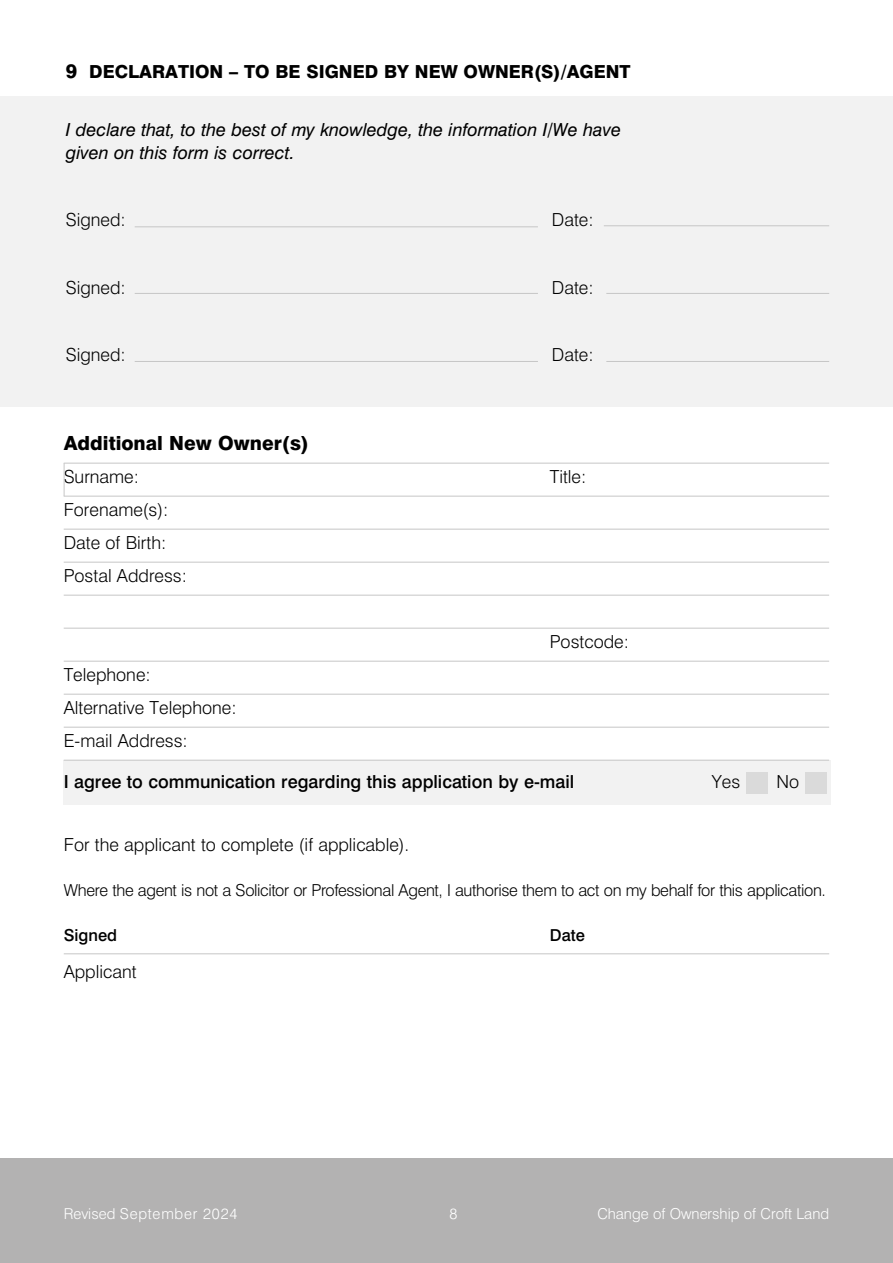
<style>
.page{position:relative;width:893px;height:1263px;background:#fff}
.page>*{position:absolute;margin:0;border:0;box-sizing:border-box;transform-origin:0 0}
.t1{font:800 19.5px "Swiss 721 BT";color:#000}
.t2{font:300 18px/33px "Swiss 721 BT";color:#000}
.t3{font:italic 18px/22.5px "Swiss 721 BT";color:#000}
.t4{font:500 18px "Swiss 721 BT";color:#000}
.t5{font:800 18px "Swiss 721 BT";color:#000}
.t6{font:300 16.5px "Swiss 721 BT";letter-spacing:-.02em;color:#000}
.t7{font:500 16.5px "Swiss 721 BT";color:#000}
.t8{font:300 15px "Swiss 721 BT";color:#fff}
.t9{font:300 15px "Swiss 721 BT";letter-spacing:.05em;color:#fff}
.s1{font-size:19.5px}
</style>
<div class="page">
<div style="left:0;top:1158px;width:893px;height:105px;background:#b3b2b2"></div>
<div style="left:64px;top:761px;width:767px;height:44px;background:#f2f2f2"></div>
<hr style="left:64px;top:463px;width:765px;height:1px;background:#c6c6c6">
<hr style="left:64px;top:496px;width:765px;height:1px;background:#c6c6c6">
<hr style="left:64px;top:529px;width:765px;height:1px;background:#c6c6c6">
<hr style="left:64px;top:562px;width:765px;height:1px;background:#c6c6c6">
<hr style="left:64px;top:595px;width:765px;height:1px;background:#c6c6c6">
<hr style="left:64px;top:628px;width:765px;height:1px;background:#c6c6c6">
<hr style="left:64px;top:661px;width:765px;height:1px;background:#c6c6c6">
<hr style="left:64px;top:694px;width:765px;height:1px;background:#c6c6c6">
<hr style="left:64px;top:727px;width:765px;height:1px;background:#c6c6c6">
<hr style="left:64px;top:760px;width:765px;height:1px;background:#c6c6c6">
<hr style="left:64px;top:463px;width:1px;height:33px;background:#c6c6c6">
<div style="left:746px;top:773px;width:22px;height:21px;background:#dadada"></div>
<div style="left:805px;top:773px;width:22px;height:21px;background:#dadada"></div>
<div style="left:0;top:97px;width:893px;height:310px;background:#f2f2f2"></div>
<hr style="left:135px;top:361px;width:403px;height:1px;background:#c6c6c6">
<hr style="left:135px;top:226px;width:403px;height:1px;background:#c6c6c6">
<hr style="left:604px;top:225px;width:225px;height:1px;background:#c6c6c6">
<hr style="left:135px;top:293px;width:403px;height:1px;background:#c6c6c6">
<hr style="left:606px;top:293px;width:223px;height:1px;background:#c6c6c6">
<hr style="left:606px;top:361px;width:223px;height:1px;background:#c6c6c6">
<hr style="left:64px;top:953px;width:765px;height:1px;background:#c6c6c6">
<p class="t5" style="left:66px;top:60px;width:566px"><span class="s1">9</span> DECLARATION – TO BE SIGNED BY NEW OWNER(S)/AGENT</p>
<p class="t3" style="left:66px;top:118px;width:557px">I declare that, to the best of my knowledge, the information I/We have given on this form is correct.</p>
<p class="t2" style="left:66px;top:203px;width:61px">Signed:</p>
<p class="t2" style="left:552px;top:203px;width:43px">Date:</p>
<p class="t2" style="left:66px;top:271px;width:61px">Signed:</p>
<p class="t2" style="left:552px;top:271px;width:43px">Date:</p>
<p class="t2" style="left:66px;top:338px;width:61px">Signed:</p>
<p class="t2" style="left:552px;top:338px;width:43px">Date:</p>
<p class="t1" style="left:64px;top:431px;width:247px">Additional New Owner(s)</p>
<p class="t2" style="left:64px;top:460px;width:77px">Surname:</p>
<p class="t2" style="left:550px;top:460px;width:38px">Title:</p>
<p class="t2" style="left:64px;top:493px;width:125px">Forename(s):<br>Date of Birth:<br>Postal Address:</p>
<p class="t2" style="left:550px;top:625px;width:81px">Postcode:</p>
<p class="t2" style="left:64px;top:658px;width:174px">Telephone:<br>Alternative Telephone:<br>E-mail Address:</p>
<p class="t4" style="left:64px;top:770px;width:512px">I agree to communication regarding this application by e-mail</p>
<p class="t2" style="left:712px;top:764px;width:30px">Yes</p>
<p class="t2" style="left:776px;top:764px;width:24px">No</p>
<p class="t2" style="left:64px;top:828px;width:347px">For the applicant to complete (if applicable).</p>
<p class="t6" style="left:64px;top:880px;width:763px">Where the agent is not a Solicitor or Professional Agent, I authorise them to act on my behalf for this application.</p>
<p class="t7" style="left:64px;top:925px;width:55px">Signed</p>
<p class="t7" style="left:550px;top:925px;width:36px">Date</p>
<p class="t2" style="left:64px;top:955px;width:74px">Applicant</p>
<p class="t9" style="left:64px;top:1204px;width:175px">Revised September 2024</p>
<p class="t8" style="left:449px;top:1204px;width:9px">8</p>
<p class="t8" style="left:597px;top:1204px;width:233px">Change of Ownership of Croft Land</p>
</div>
